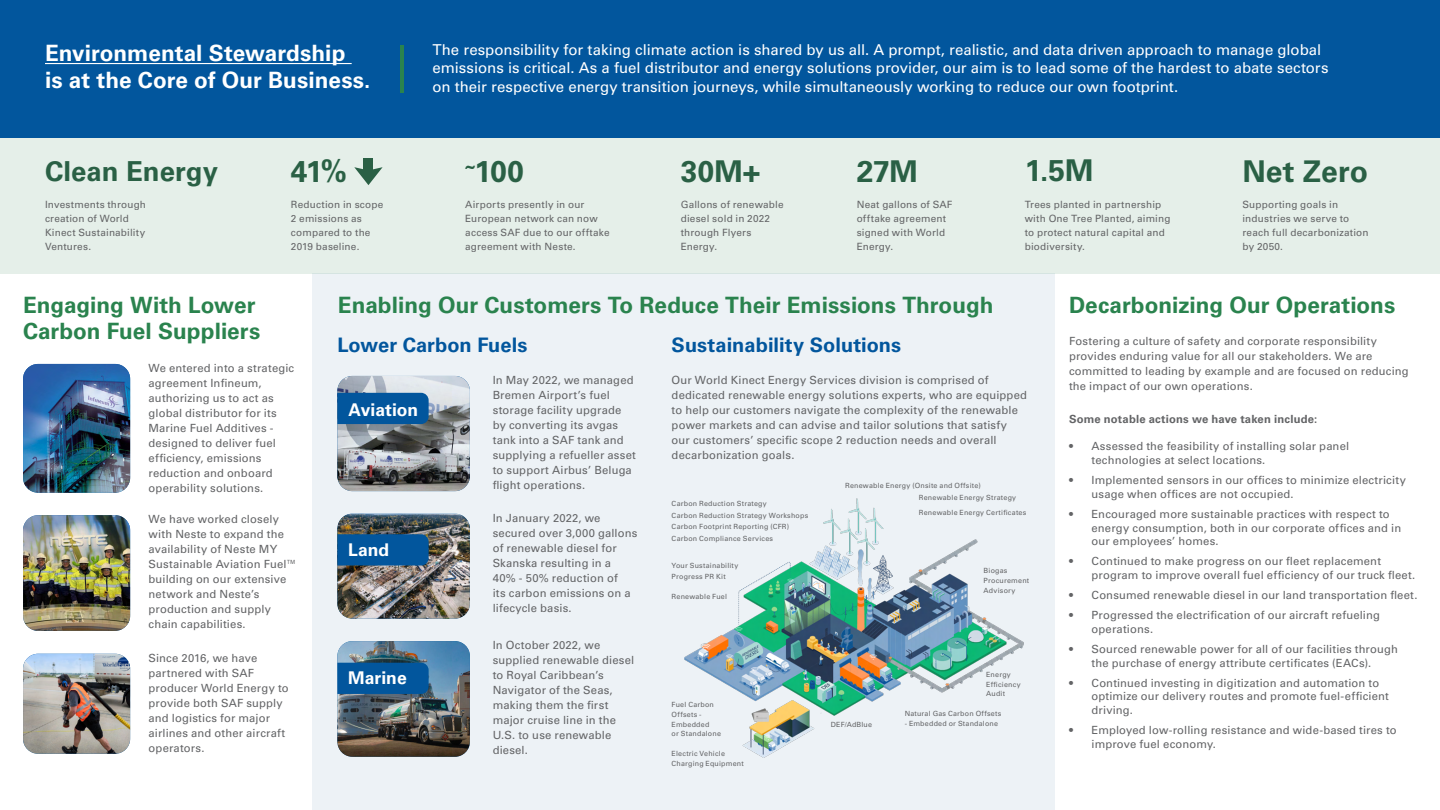
<style>
.page{position:relative;width:1440px;height:810px;background:#fff}
.page>*{position:absolute;margin:0;border:0;box-sizing:border-box;transform-origin:0 0}
.t1{font:700 30px "Univers LT Std";color:#2a6045}
.t2{font:700 27.5px "Univers LT Std";color:#2a6045}
.t3{font:700 22.5px/26.2px "Univers LT Std";color:#2a834e}
.t4{font:700 22.5px/26.2px "Univers LT Std";letter-spacing:.005em;color:#fff}
.t5{font:700 20px "Univers LT Std";letter-spacing:.005em;color:#02569d}
.t6{font:700 17.5px "Univers LT Std";color:#fff}
.t7{font:15px/18.8px "Univers LT Std";color:#fff}
.t8{font:11.25px/15px "Univers LT Std";letter-spacing:.01em;color:#636466}
.t9{font:700 11.25px "Univers LT Std";letter-spacing:.015em;color:#636466}
.t10{font:10px/13.8px "Univers LT Std";letter-spacing:.015em;color:#636466}
.t11{font:7.12px/9.8px "Univers LT Std";letter-spacing:.03em;color:#636466}
</style>
<div class="page">
<div style="left:312px;top:274px;width:743px;height:536px;background:#edf2f6"></div>
<div style="left:0;top:138px;width:1440px;height:136px;background:#e5efe9"></div>
<div style="left:0;top:0;width:1440px;height:138px;background:#02569d"></div>
<hr style="left:45px;top:63px;width:307px;height:1px;background:#fff">
<hr style="left:401px;top:45px;width:3px;height:47px;background:#2a834e">
<img style="left:23px;top:364px;width:107px;height:129px">
<img style="left:23px;top:515px;width:107px;height:116px">
<img style="left:23px;top:654px;width:107px;height:100px">
<div style="left:364px;top:159px;width:9px;height:17px;background:#2a6045"></div>
<svg style="left:354px;top:167px;width:29px;height:18px"></svg>
<img style="left:337px;top:376px;width:133px;height:115px">
<div style="left:337px;top:393px;width:92px;height:31px;background:#02569d"></div>
<img style="left:337px;top:514px;width:133px;height:105px">
<svg style="left:337px;top:534px;width:92px;height:32px"></svg>
<img style="left:337px;top:641px;width:133px;height:116px">
<div style="left:337px;top:663px;width:92px;height:31px;background:#02569d"></div>
<img style="left:685px;top:499px;width:339px;height:258px">
<h3 class="t4" style="left:45px;top:40px;width:327px">Environmental Stewardship<br>is at the Core of Our Business.</h3>
<p class="t7" style="left:432px;top:40px;width:898px">The responsibility for taking climate action is shared by us all. A prompt, realistic, and data driven approach to manage global emissions is critical. As a fuel distributor and energy solutions provider, our aim is to lead some of the hardest to abate sectors on their respective energy transition journeys, while simultaneously working to reduce our own footprint.</p>
<h2 class="t2" style="left:45px;top:155px;width:175px">Clean Energy</h2>
<p class="t10" style="left:45px;top:198px;width:103px">Investments through creation of World<br>Kinect Sustainability<br>Ventures.</p>
<h1 class="t1" style="left:291px;top:154px;width:58px">41%</h1>
<p class="t10" style="left:291px;top:198px;width:94px">Reduction in scope<br>2 emissions as compared to the<br>2019 baseline.</p>
<h1 class="t1" style="left:681px;top:154px;width:81px">30M+</h1>
<h1 class="t1" style="left:465px;top:154px;width:60px"><sup>~</sup>100</h1>
<p class="t10" style="left:465px;top:198px;width:146px">Airports presently in our<br>European network can now access SAF due to our offtake agreement with Neste.</p>
<p class="t10" style="left:681px;top:198px;width:104px">Gallons of renewable diesel sold in 2022 through Flyers<br>Energy.</p>
<h1 class="t1" style="left:857px;top:154px;width:63px">27M</h1>
<p class="t10" style="left:857px;top:198px;width:97px">Neat gallons of SAF offtake agreement signed with World<br>Energy.</p>
<h1 class="t1" style="left:1025px;top:153px;width:70px">1.5M</h1>
<p class="t10" style="left:1025px;top:198px;width:147px">Trees planted in partnership with One Tree Planted, aiming to protect natural capital and biodiversity.</p>
<h1 class="t1" style="left:1242px;top:154px;width:127px">Net Zero</h1>
<p class="t10" style="left:1242px;top:198px;width:128px">Supporting goals in industries we serve to reach full decarbonization by 2050.</p>
<h3 class="t3" style="left:23px;top:292px;width:239px">Engaging With Lower<br>Carbon Fuel Suppliers</h3>
<p class="t8" style="left:149px;top:361px;width:147px">We entered into a strategic agreement Infineum, authorizing us to act as global distributor for its<br>Marine Fuel Additives - designed to deliver fuel efficiency, emissions reduction and onboard operability solutions.</p>
<p class="t8" style="left:149px;top:512px;width:150px">We have worked closely with Neste to expand the availability of Neste MY<br>Sustainable Aviation Fuel™ building on our extensive network and Neste’s production and supply chain capabilities.</p>
<p class="t8" style="left:149px;top:650px;width:142px">Since 2016, we have partnered with SAF producer World Energy to provide both SAF supply and logistics for major airlines and other aircraft operators.</p>
<h3 class="t3" style="left:338px;top:292px;width:657px">Enabling Our Customers To Reduce Their Emissions Through</h3>
<h3 class="t5" style="left:337px;top:333px;width:192px">Lower Carbon Fuels</h3>
<h3 class="t5" style="left:672px;top:333px;width:231px">Sustainability Solutions</h3>
<h3 class="t6" style="left:349px;top:399px;width:71px">Aviation</h3>
<h3 class="t6" style="left:348px;top:539px;width:43px">Land</h3>
<h3 class="t6" style="left:348px;top:668px;width:60px">Marine</h3>
<p class="t8" style="left:493px;top:373px;width:145px">In May 2022, we managed<br>Bremen Airport’s fuel storage facility upgrade by converting its avgas tank into a SAF tank and supplying a refueller asset to support Airbus’ Beluga flight operations.</p>
<p class="t8" style="left:493px;top:510px;width:146px">In January 2022, we secured over 3,000 gallons of renewable diesel for<br>Skanska resulting in a<br>40% - 50% reduction of<br>its carbon emissions on a lifecycle basis.</p>
<p class="t8" style="left:493px;top:638px;width:143px">In October 2022, we supplied renewable diesel to Royal Caribbean’s<br>Navigator of the Seas, making them the first major cruise line in the<br>U.S. to use renewable diesel.</p>
<p class="t8" style="left:672px;top:373px;width:357px">Our World Kinect Energy Services division is comprised of dedicated renewable energy solutions experts, who are equipped to help our customers navigate the complexity of the renewable power markets and can advise and tailor solutions that satisfy our customers’ specific scope 2 reduction needs and overall decarbonization goals.</p>
<p class="t11" style="left:672px;top:498px;width:138px;line-height:11.6px">Carbon Reduction Strategy<br>Carbon Reduction Strategy Workshops<br>Carbon Footprint Reporting (CFR)<br>Carbon Compliance Services</p>
<p class="t11" style="left:672px;top:560px;width:68px;line-height:11px">Your Sustainability<br>Progress PR Kit</p>
<p class="t11" style="left:672px;top:592px;width:57px">Renewable Fuel</p>
<p class="t11" style="left:845px;top:480px;width:137px">Renewable Energy (Onsite and Offsite)</p>
<p class="t11" style="left:919px;top:508px;width:109px">Renewable Energy Certificates</p>
<p class="t11" style="left:919px;top:493px;width:99px">Renewable Energy Strategy</p>
<p class="t11" style="left:984px;top:566px;width:47px">Biogas<br>Procurement<br>Advisory</p>
<p class="t11" style="left:672px;top:700px;width:51px">Fuel Carbon<br>Offsets -<br>Embedded<br>or Standalone</p>
<p class="t11" style="left:672px;top:749px;width:74px">Electric Vehicle<br>Charging Equipment</p>
<p class="t11" style="left:831px;top:719px;width:43px">DEF/AdBlue</p>
<p class="t11" style="left:986px;top:669px;width:36px">Energy<br>Efficiency<br>Audit</p>
<p class="t11" style="left:905px;top:709px;width:98px">Natural Gas Carbon Offsets</p>
<p class="t11" style="left:905px;top:719px;width:95px">- Embedded or Standalone</p>
<h3 class="t3" style="left:1069px;top:292px;width:328px">Decarbonizing Our Operations</h3>
<p class="t8" style="left:1069px;top:334px;width:341px">Fostering a culture of safety and corporate responsibility provides enduring value for all our stakeholders. We are committed to leading by example and are focused on reducing the impact of our own operations.</p>
<p class="t9" style="left:1069px;top:412px;width:250px">Some notable actions we have taken include:</p>
<p class="t8" style="left:1092px;top:440px;width:259px;line-height:13.8px;text-indent:-22px">• Assessed the feasibility of installing solar panel technologies at select locations.</p>
<p class="t8" style="left:1092px;top:473px;width:316px;line-height:13.8px;text-indent:-22px">• Implemented sensors in our offices to minimize electricity usage when offices are not occupied.</p>
<p class="t8" style="left:1092px;top:507px;width:311px;line-height:13.8px;text-indent:-22px">• Encouraged more sustainable practices with respect to energy consumption, both in our corporate offices and in our employees’ homes.</p>
<p class="t8" style="left:1092px;top:555px;width:325px;line-height:13.8px;text-indent:-22px">• Continued to make progress on our fleet replacement program to improve overall fuel efficiency of our truck fleet.</p>
<p class="t8" style="left:1069px;top:588px;width:350px">• Consumed renewable diesel in our land transportation fleet.</p>
<p class="t8" style="left:1092px;top:608px;width:290px;line-height:13.8px;text-indent:-22px">• Progressed the electrification of our aircraft refueling operations.</p>
<p class="t8" style="left:1069px;top:642px;width:330px;line-height:13.8px;text-align:center">• Sourced renewable power for all of our facilities through the purchase of energy attribute certificates (EACs).</p>
<p class="t8" style="left:1092px;top:676px;width:299px;line-height:13.8px;text-indent:-22px">• Continued investing in digitization and automation to optimize our delivery routes and promote fuel-efficient driving.</p>
<p class="t8" style="left:1092px;top:723px;width:307px;line-height:13.8px;text-indent:-22px">• Employed low-rolling resistance and wide-based tires to improve fuel economy.</p>
</div>
